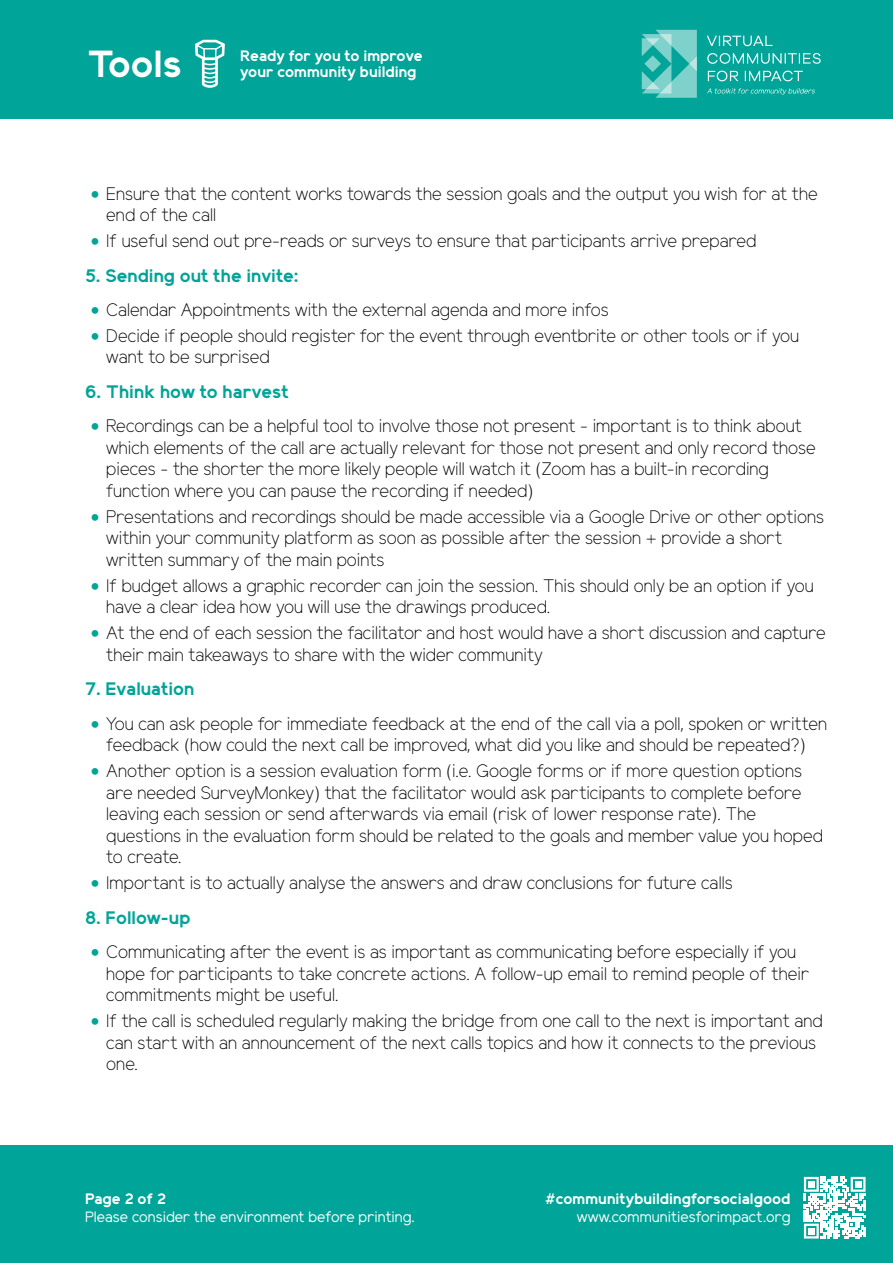
<style>
.page{position:relative;width:893px;height:1263px;background:#fff}
.page>*{position:absolute;margin:0;border:0;box-sizing:border-box;transform-origin:0 0}
.t1{font:700 37.5px "Elliot Sans";color:#fff}
.t2{font:300 18px/21.6px "Elliot Sans";color:#000}
.Headline_1__GREEN{font:700 18px "Elliot Sans";color:#00a498}
.t3{font:700 15px "Elliot Sans";color:#fff}
.t4{font:15px "Elliot Sans";color:#fff}
.s1{font-weight:700;font-size:33px;color:#00a498}
</style>
<div class="page">
<div style="left:0;top:0;width:893px;height:119px;background:#00a498"></div>
<svg style="left:642px;top:30px;width:55px;height:68px"></svg>
<svg style="left:707px;top:36px;width:65px;height:10px"></svg>
<svg style="left:707px;top:53px;width:114px;height:11px"></svg>
<svg style="left:708px;top:71px;width:30px;height:10px"></svg>
<svg style="left:745px;top:71px;width:58px;height:10px"></svg>
<svg style="left:707px;top:88px;width:108px;height:7px"></svg>
<svg style="left:195px;top:40px;width:30px;height:48px"></svg>
<div style="left:0;top:1145px;width:893px;height:118px;background:#00a498"></div>
<svg style="left:804px;top:1177px;width:61px;height:61px"></svg>
<h1 class="t1" style="left:87px;top:47px;width:97px">Tools</h1>
<p class="t3" style="left:240px;top:49px;width:184px">Ready for you to improve</p>
<p class="t3" style="left:240px;top:66px;width:178px">your community building</p>
<p class="t2" style="left:106px;top:185px;width:713px;text-indent:-17px"><span class="s1">•</span> Ensure that the content works towards the session goals and the output you wish for at the end of the call</p>
<p class="t2" style="left:89px;top:232px;width:669px"><span class="s1">•</span> If useful send out pre-reads or surveys to ensure that participants arrive prepared</p>
<p class="Headline_1__GREEN" style="left:85px;top:267px;width:215px">5. Sending out the invite:</p>
<p class="t2" style="left:89px;top:301px;width:521px"><span class="s1">•</span> Calendar Appointments with the external agenda and more infos</p>
<p class="t2" style="left:106px;top:327px;width:694px;text-indent:-17px"><span class="s1">•</span> Decide if people should register for the event through eventbrite or other tools or if you want to be surprised</p>
<p class="Headline_1__GREEN" style="left:85px;top:384px;width:205px">6. Think how to harvest</p>
<p class="t2" style="left:106px;top:417px;width:711px;text-indent:-17px"><span class="s1">•</span> Recordings can be a helpful tool to involve those not present - important is to think about which elements of the call are actually relevant for those not present and only record those pieces - the shorter the more likely people will watch it (Zoom has a built-in recording function where you can pause the recording if needed)</p>
<p class="t2" style="left:106px;top:508px;width:719px;text-indent:-17px"><span class="s1">•</span> Presentations and recordings should be made accessible via a Google Drive or other options within your community platform as soon as possible after the session + provide a short written summary of the main points</p>
<p class="t2" style="left:106px;top:577px;width:709px;text-indent:-17px"><span class="s1">•</span> If budget allows a graphic recorder can join the session. This should only be an option if you have a clear idea how you will use the drawings produced.</p>
<p class="t2" style="left:106px;top:624px;width:721px;text-indent:-17px"><span class="s1">•</span> At the end of each session the facilitator and host would have a short discussion and capture their main takeaways to share with the wider community</p>
<p class="Headline_1__GREEN" style="left:85px;top:681px;width:111px">7. Evaluation</p>
<p class="t2" style="left:89px;top:715px;width:739px;text-align:center"><span class="s1">•</span> You can ask people for immediate feedback at the end of the call via a poll, spoken or written feedback (how could the next call be improved, what did you like and should be repeated?)</p>
<p class="t2" style="left:106px;top:762px;width:718px;text-indent:-17px"><span class="s1">•</span> Another option is a session evaluation form (i.e. Google forms or if more question options are needed SurveyMonkey) that the facilitator would ask participants to complete before leaving each session or send afterwards via email (risk of lower response rate). The questions in the evaluation form should be related to the goals and member value you hoped to create.</p>
<p class="t2" style="left:89px;top:874px;width:645px"><span class="s1">•</span> Important is to actually analyse the answers and draw conclusions for future calls</p>
<p class="Headline_1__GREEN" style="left:85px;top:909px;width:107px">8. Follow-up</p>
<p class="t2" style="left:106px;top:943px;width:704px;text-indent:-17px"><span class="s1">•</span> Communicating after the event is as important as communicating before especially if you hope for participants to take concrete actions. A follow-up email to remind people of their commitments might be useful.</p>
<p class="t2" style="left:106px;top:1012px;width:718px;text-indent:-17px"><span class="s1">•</span> If the call is scheduled regularly making the bridge from one call to the next is important and can start with an announcement of the next calls topics and how it connects to the previous one.</p>
<p class="t3" style="left:85px;top:1192px;width:82px">Page 2 of 2</p>
<p class="t4" style="left:85px;top:1210px;width:331px">Please consider the environment before printing.</p>
<p class="t3" style="left:545px;top:1192px;width:247px">#communitybuildingforsocialgood</p>
<p class="t4" style="left:577px;top:1210px;width:215px">www.communitiesforimpact.org</p>
</div>
